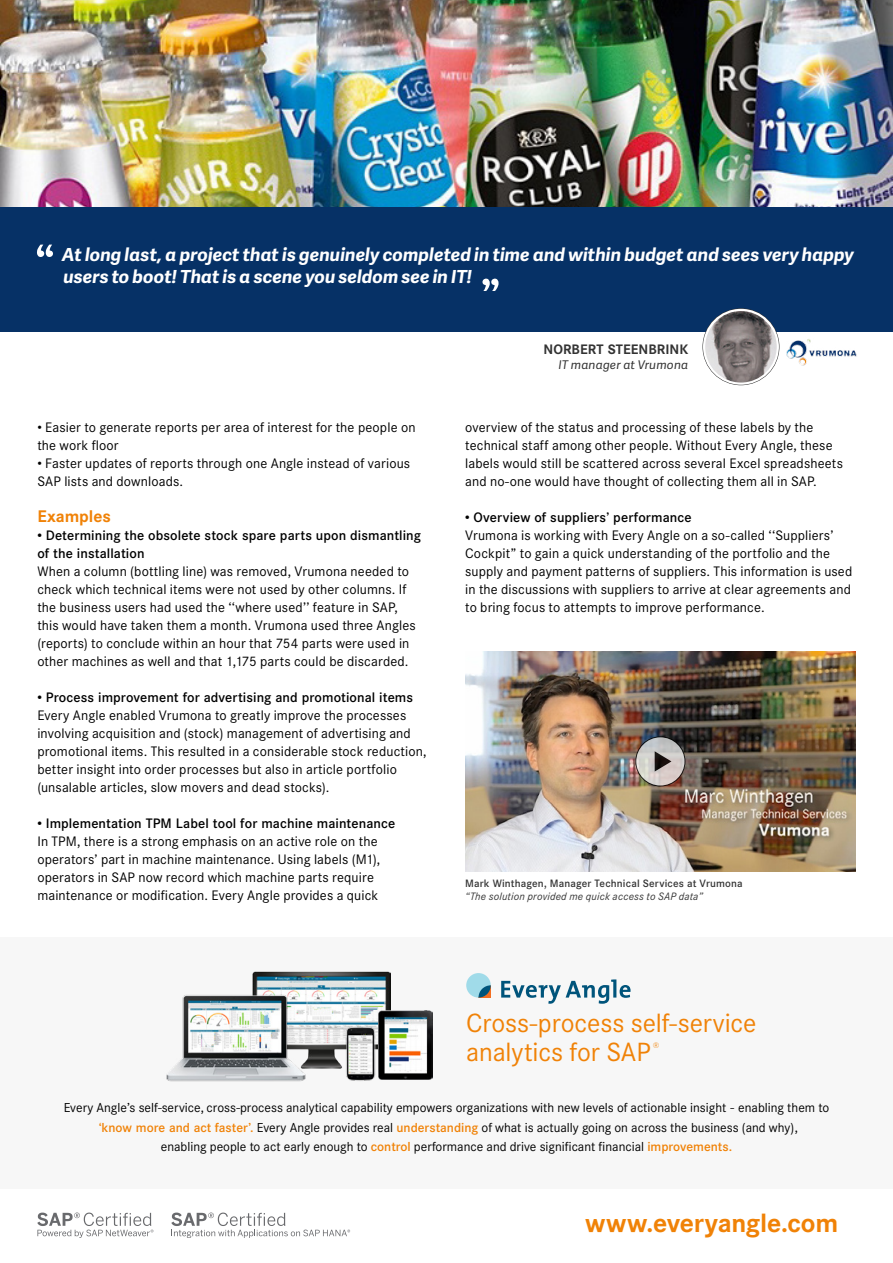
<style>
.page{position:relative;width:893px;height:1263px;background:#fff}
.page>*{position:absolute;margin:0;border:0;box-sizing:border-box;transform-origin:0 0}
.t1{font:25.8px/28.5px "Corporate SBQ";letter-spacing:-.005em;color:#f08207}
.t2{font:700 25.8px "Corporate SBQ";letter-spacing:-.01em;color:#f08207}
.t3{font:italic 700 18px/21.6px "Adelle Sans";color:#fff}
.t4{font:700 16.5px "Corporate SBQ";color:#f08207}
.t5{font:13.5px/18px "Corporate SBQ";letter-spacing:.01em;color:#000}
.t6{font:500 13.5px/18px "Corporate SBQ";letter-spacing:.005em;color:#000}
.t7{font:700 13.5px "Corporate SBQ";letter-spacing:.005em;color:#333}
.t8{font:12.75px/19.5px "Corporate SBQ";color:#000;text-align:center}
.t9{font:italic 12px "Adelle Sans";letter-spacing:.015em;color:#333}
.t10{font:500 10.5px "Corporate SBQ";letter-spacing:.015em;color:#333}
.t11{font:italic 10.5px "Corporate SBQ";letter-spacing:.015em;color:#333}
.t12{font:7.8px "Corporate SBQ";color:#f08207}
.s1{font-weight:500;color:#f08207}
</style>
<div class="page">
<img style="left:0;top:0;width:893px;height:208px">
<div style="left:0;top:208px;width:893px;height:124px;background:#063166"></div>
<img style="left:704px;top:310px;width:74px;height:74px;border-radius:37px">
<div style="left:703px;top:309px;width:76px;height:76px;border:2px solid #fff;border-radius:50%"></div>
<svg style="left:482px;top:279px;width:17px;height:12px"></svg>
<svg style="left:37px;top:245px;width:16px;height:12px"></svg>
<div style="left:0;top:937px;width:893px;height:253px;background:#f7f7f7"></div>
<img style="left:253px;top:971px;width:138px;height:98px">
<img style="left:379px;top:1010px;width:54px;height:69px">
<img style="left:166px;top:991px;width:152px;height:91px">
<img style="left:345px;top:1026px;width:31px;height:55px">
<svg style="left:37px;top:1212px;width:116px;height:26px"></svg>
<svg style="left:171px;top:1212px;width:179px;height:26px"></svg>
<div style="left:466px;top:973px;width:25px;height:24px;background:#a0dbe9;border-radius:50%"></div>
<svg style="left:478px;top:985px;width:13px;height:12px"></svg>
<svg style="left:501px;top:979px;width:129px;height:25px"></svg>
<img style="left:465px;top:651px;width:391px;height:221px">
<svg style="left:635px;top:736px;width:50px;height:50px"></svg>
<svg style="left:636px;top:737px;width:48px;height:48px"></svg>
<svg style="left:655px;top:751px;width:16px;height:20px"></svg>
<img style="left:786px;top:339px;width:71px;height:27px">
<h2 class="t3" style="left:62px;top:243px;width:793px">At long last, a project that is genuinely completed in time and within budget and sees very happy users to boot! That is a scene you seldom see in IT!</h2>
<p class="t5" style="left:37px;top:418px;width:380px">• Easier to generate reports per area of interest for the people on the work floor</p>
<p class="t5" style="left:37px;top:454px;width:374px">• Faster updates of reports through one Angle instead of various<br>SAP lists and downloads.</p>
<p class="t4" style="left:37px;top:506px;width:75px">Examples</p>
<p class="t6" style="left:37px;top:526px;width:385px">• Determining the obsolete stock spare parts upon dismantling of the installation</p>
<p class="t5" style="left:37px;top:562px;width:380px">When a column (bottling line) was removed, Vrumona needed to check which technical items were not used by other columns. If the business users had used the ‘‘where used’’ feature in SAP, this would have taken them a month. Vrumona used three Angles (reports) to conclude within an hour that 754 parts were used in other machines as well and that 1,175 parts could be discarded.</p>
<p class="t6" style="left:37px;top:688px;width:377px">• Process improvement for advertising and promotional items</p>
<p class="t5" style="left:37px;top:706px;width:391px">Every Angle enabled Vrumona to greatly improve the processes involving acquisition and (stock) management of advertising and promotional items. This resulted in a considerable stock reduction, better insight into order processes but also in article portfolio (unsalable articles, slow movers and dead stocks).</p>
<p class="t6" style="left:37px;top:814px;width:359px">• Implementation TPM Label tool for machine maintenance</p>
<p class="t5" style="left:37px;top:832px;width:344px">In TPM, there is a strong emphasis on an active role on the operators’ part in machine maintenance. Using labels (M1), operators in SAP now record which machine parts require maintenance or modification. Every Angle provides a quick</p>
<p class="t7" style="left:543px;top:341px;width:146px">NORBERT STEENBRINK</p>
<p class="t9" style="left:558px;top:356px;width:131px">IT manager at Vrumona</p>
<p class="t5" style="left:465px;top:418px;width:379px">overview of the status and processing of these labels by the technical staff among other people. Without Every Angle, these labels would still be scattered across several Excel spreadsheets and no-one would have thought of collecting them all in SAP.</p>
<p class="t6" style="left:465px;top:508px;width:228px">• Overview of suppliers’ performance</p>
<p class="t5" style="left:465px;top:526px;width:389px">Vrumona is working with Every Angle on a so-called ‘‘Suppliers’ Cockpit” to gain a quick understanding of the portfolio and the supply and payment patterns of suppliers. This information is used in the discussions with suppliers to arrive at clear agreements and to bring focus to attempts to improve performance.</p>
<p class="t10" style="left:465px;top:877px;width:279px">Mark Winthagen, Manager Technical Services at Vrumona</p>
<p class="t11" style="left:465px;top:890px;width:239px">“The solution provided me quick access to SAP data”</p>
<h1 class="t1" style="left:466px;top:1009px;width:292px">Cross-process self-service analytics for SAP</h1>
<p class="t12" style="left:653px;top:1040px;width:8px">®</p>
<p class="t8" style="left:64px;top:1098px;width:767px">Every Angle’s self-service, cross-process analytical capability empowers organizations with new levels of actionable insight - enabling them to <span class="s1">‘know more and act faster’.</span> Every Angle provides real <span class="s1">understanding</span> of what is actually going on across the business (and why),<br>enabling people to act early enough to <span class="s1">control</span> performance and drive significant financial <span class="s1">improvements.</span></p>
<h1 class="t2" style="left:585px;top:1207px;width:255px">www.everyangle.com</h1>
</div>
